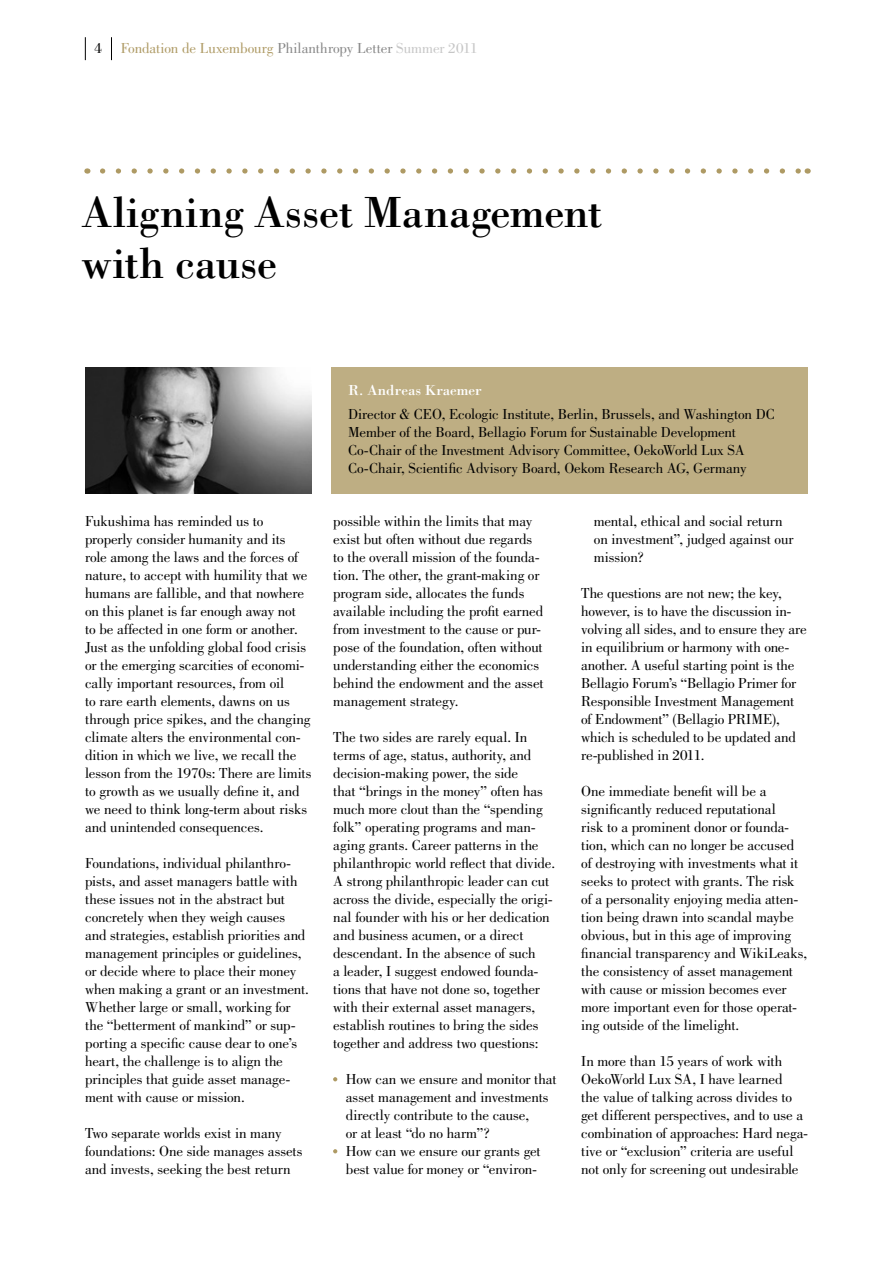
<style>
.page{position:relative;width:893px;height:1263px;background:#fff}
.page>*{position:absolute;margin:0;border:0;box-sizing:border-box;transform-origin:0 0}
.t1{font:45px/51px "Bodoni Std";letter-spacing:-.005em;color:#000}
.t2{font:15px/18px "Bodoni Std";letter-spacing:-.01em;color:#000}
.t3{font:15px "Bodoni Std";color:#ae9a64}
.t4{font:15px "Bodoni Std";color:#fff}
.s1{color:#878787}
.s2{color:#c6c6c6}
</style>
<div class="page">
<svg style="left:333px;top:1077px;width:4px;height:4px"></svg>
<svg style="left:333px;top:1149px;width:4px;height:4px"></svg>
<svg style="left:103px;top:168px;width:696px;height:6px"></svg>
<svg style="left:111px;top:37px;width:1px;height:23px"></svg>
<svg style="left:85px;top:37px;width:1px;height:23px"></svg>
<img style="left:85px;top:368px;width:227px;height:126px">
<div style="left:331px;top:368px;width:477px;height:126px;background:#beae83"></div>
<p class="t2" style="left:94px;top:39px;width:9px">4</p>
<p class="t3" style="left:121px;top:39px;width:358px">Fondation de Luxembourg <span class="s1">Philanthropy Letter</span> <span class="s2">Summer 2011</span></p>
<h1 class="t1" style="left:82px;top:186px;width:522px">Aligning Asset Management with cause</h1>
<p class="t2" style="left:85px;top:512px;width:228px">Fukushima has reminded us to properly consider humanity and its<br>role among the laws and the forces of nature, to accept with humility that we humans are fallible, and that nowhere on this planet is far enough away not<br>to be affected in one form or another.<br>Just as the unfolding global food crisis or the emerging scarcities of economi&shy;cally important resources, from oil<br>to rare earth elements, dawns on us through price spikes, and the changing climate alters the environmental con&shy;dition in which we live, we recall the lesson from the 1970s: There are limits to growth as we usually define it, and we need to think long-term about risks and unintended consequences.</p>
<p class="t2" style="left:85px;top:854px;width:225px">Foundations, individual philanthro&shy;pists, and asset managers battle with these issues not in the abstract but concretely when they weigh causes and strategies, establish priorities and management principles or guidelines, or decide where to place their money when making a grant or an investment.<br>Whether large or small, working for the “betterment of mankind” or sup&shy;porting a specific cause dear to one’s heart, the challenge is to align the principles that guide asset manage&shy;ment with cause or mission.</p>
<p class="t2" style="left:85px;top:1124px;width:219px">Two separate worlds exist in many foundations: One side manages assets and invests, seeking the best return</p>
<p class="t4" style="left:348px;top:381px;width:135px">R. Andreas Kraemer</p>
<p class="t2" style="left:348px;top:405px;width:428px">Director &amp; CEO, Ecologic Institute, Berlin, Brussels, and Washington DC Member of the Board, Bellagio Forum for Sustainable Development Co-Chair of the Investment Advisory Committee, OekoWorld Lux SA Co-Chair, Scientific Advisory Board, Oekom Research AG, Germany</p>
<p class="t2" style="left:333px;top:512px;width:212px">possible within the limits that may exist but often without due regards to the overall mission of the founda&shy;tion. The other, the grant-making or program side, allocates the funds available including the profit earned from investment to the cause or pur&shy;pose of the foundation, often without understanding either the economics behind the endowment and the asset management strategy.</p>
<p class="t2" style="left:333px;top:728px;width:223px">The two sides are rarely equal. In terms of age, status, authority, and decision-making power, the side<br>that “brings in the money” often has much more clout than the “spending folk” operating programs and man&shy;aging grants. Career patterns in the philanthropic world reflect that divide.<br>A strong philanthropic leader can cut across the divide, especially the origi&shy;nal founder with his or her -dedication and business acumen, or a direct descendant. In the absence of such<br>a leader, I suggest endowed founda&shy;tions that have not done so, together with their external asset managers, establish routines to bring the sides together and address two questions:</p>
<p class="t2" style="left:346px;top:1070px;width:212px">How can we ensure and monitor that asset management and investments directly contribute to the cause,<br>or at least “do no harm”?<br>How can we ensure our grants get best value for money or “environ-</p>
<p class="t2" style="left:594px;top:512px;width:201px">mental, ethical and social return on investment”, judged against our mission?</p>
<p class="t2" style="left:581px;top:584px;width:227px">The questions are not new; the key, however, is to have the discussion in&shy;volving all sides, and to ensure they are in equilibrium or harmony with one&shy;another. A useful starting point is the Bellagio Forum’s -“Bellagio Primer for Responsible Investment Management of Endowment” -(Bellagio PRIME), which is scheduled to be updated and re-published in 2011.</p>
<p class="t2" style="left:581px;top:782px;width:228px">One immediate benefit will be a significantly reduced reputational<br>risk to a prominent donor or founda&shy;tion, which can no longer be accused of destroying with investments what it seeks to protect with grants. The risk of a personality enjoying media atten&shy;tion being drawn into scandal maybe obvious, but in this age of improving financial transparency and WikiLeaks, the consistency of asset management with cause or mission becomes ever more important even for those operat&shy;ing outside of the limelight.</p>
<p class="t2" style="left:581px;top:1052px;width:228px">In more than 15 years of work with OekoWorld Lux SA, I have learned<br>the value of talking across divides to get different perspectives, and to use a combination of approaches: Hard nega&shy;tive or “exclusion” criteria are useful not only for screening out -undesirable</p>
</div>
